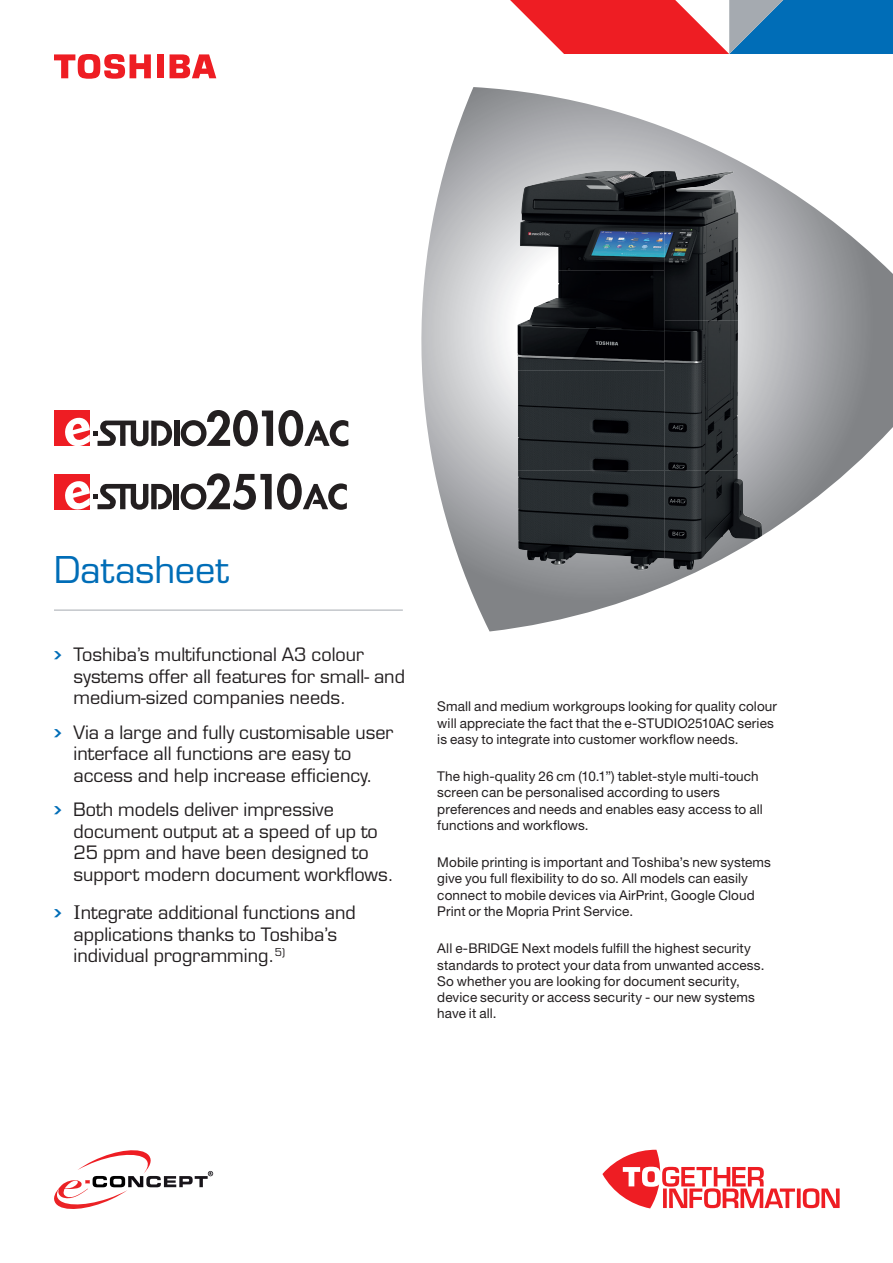
<style>
.page{position:relative;width:893px;height:1263px;background:#fff}
.page>*{position:absolute;margin:0;border:0;box-sizing:border-box;transform-origin:0 0}
.t1{font:36px "Eurostile LT Std";letter-spacing:-.005em;color:#006db7}
.t2{font:18px/21.6px "Eurostile LT Std";color:#231f20}
.t3{font:13.5px/16.2px "Helvetica Neue LT Pro";letter-spacing:.01em;color:#231f20}
.s1{font-family:"Chevron";font-size:21px;color:#006db7}
.s2{font-family:"Minion Pro";font-size:21px}
</style>
<div class="page">
<div style="left:157px;top:54px;width:7px;height:24px;background:#ee1d23"></div>
<svg style="left:170px;top:54px;width:46px;height:24px"></svg>
<svg style="left:54px;top:54px;width:97px;height:25px"></svg>
<hr style="left:54px;top:610px;width:349px;height:1px;background:#a5aab0">
<svg style="left:602px;top:1150px;width:238px;height:58px"></svg>
<div style="left:54px;top:410px;width:36px;height:36px;background:#ee1d23"></div>
<div style="left:174px;top:421px;width:5px;height:25px;background:#231f20"></div>
<svg style="left:65px;top:417px;width:107px;height:29px"></svg>
<svg style="left:181px;top:410px;width:167px;height:36px"></svg>
<div style="left:54px;top:474px;width:36px;height:35px;background:#ee1d23"></div>
<div style="left:174px;top:484px;width:5px;height:25px;background:#231f20"></div>
<svg style="left:63px;top:481px;width:109px;height:29px"></svg>
<svg style="left:181px;top:473px;width:166px;height:37px"></svg>
<svg style="left:54px;top:1150px;width:159px;height:59px"></svg>
<svg style="left:397px;top:87px;width:496px;height:544px"></svg>
<img style="left:520px;top:171px;width:144px;height:99px">
<img style="left:664px;top:171px;width:74px;height:299px">
<img style="left:518px;top:270px;width:146px;height:300px">
<img style="left:664px;top:470px;width:98px;height:100px">
<svg style="left:510px;top:0;width:383px;height:54px"></svg>
<h1 class="t1" style="left:54px;top:548px;width:177px">Datasheet</h1>
<h2 class="t2" style="left:73px;top:644px;width:333px;text-indent:-19px"><span class="s1">•</span> Toshiba’s multifunctional A3 colour systems offer all features for small- and medium-sized companies needs.</h2>
<h2 class="t2" style="left:73px;top:721px;width:321px;text-indent:-19px"><span class="s1">•</span> Via a large and fully customisable user interface all functions are easy to access and help increase efficiency.</h2>
<h2 class="t2" style="left:73px;top:799px;width:322px;text-indent:-19px"><span class="s1">•</span> Both models deliver impressive document output at a speed of up to 25 ppm and have been designed to support modern document workflows.</h2>
<h2 class="t2" style="left:73px;top:902px;width:284px;text-indent:-19px"><span class="s1">•</span> <span class="s2">I</span>ntegrate additional functions and applications thanks to Toshiba’s individual programming.<sup>5)</sup></h2>
<p class="t3" style="left:437px;top:698px;width:341px">Small and medium workgroups looking for quality colour will appreciate the fact that the e-STUDIO2510AC series is easy to integrate into customer workflow needs.</p>
<p class="t3" style="left:437px;top:768px;width:327px">The high-quality 26 cm (10.1”) tablet-style multi-touch screen can be personalised according to users preferences and needs and enables easy access to all functions and workflows.</p>
<p class="t3" style="left:437px;top:854px;width:335px">Mobile printing is important and Toshiba’s new systems give you full flexibility to do so. All models can easily connect to mobile devices via AirPrint, Google Cloud Print or the Mopria Print Service.</p>
<p class="t3" style="left:437px;top:940px;width:329px">All e-BRIDGE Next models fulfill the highest security standards to protect your data from unwanted access.<br>So whether you are looking for document security, device security or access security - our new systems have it all.</p>
</div>
